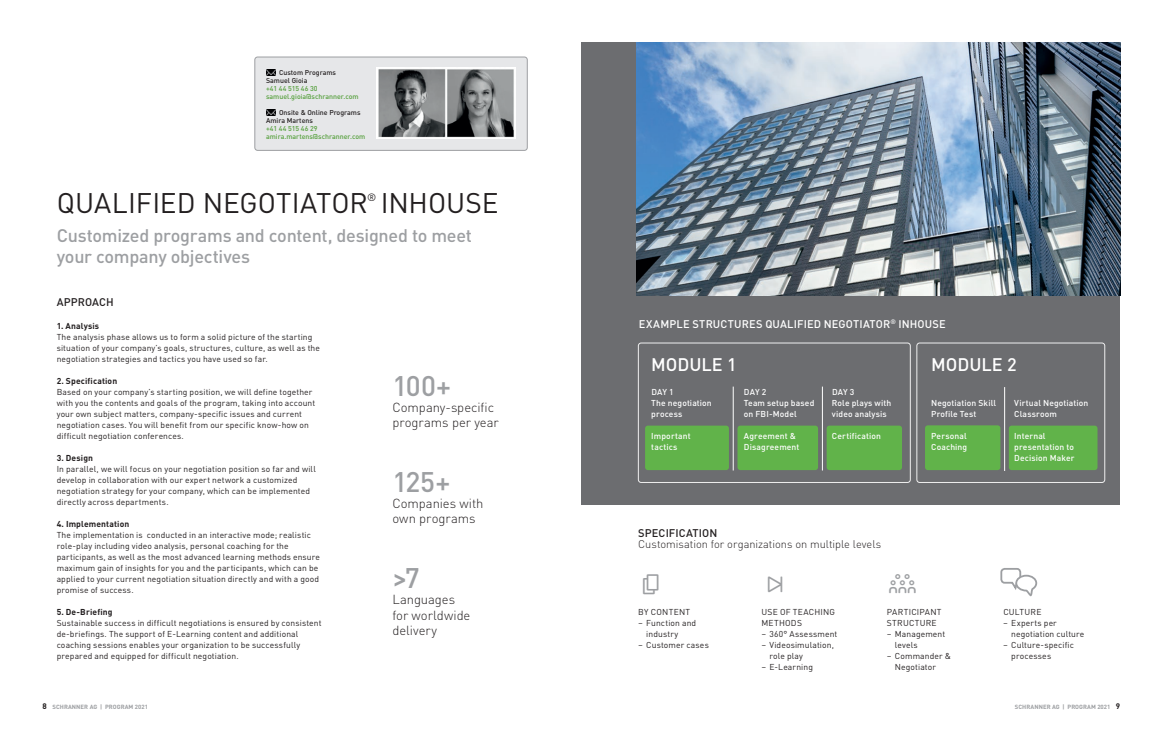
<style>
.page{position:relative;width:1163px;height:738px;background:#fff}
.page>*{position:absolute;margin:0;border:0;box-sizing:border-box;transform-origin:0 0}
.t1{font:28px "DINOT";color:#231f20}
.t2{font:500 28px "DINOT";letter-spacing:-.03em;color:#9d9fa2}
.t3{font:24px "Netto Icons OT";color:#9d9fa2}
.t4{font:500 18px/21.6px "DINOT";letter-spacing:-.015em;color:#9d9fa2}
.t5{font:500 18px "DINOT";color:#fff}
.t6{font:300 13px/15.6px "DINOT";letter-spacing:-.005em;color:#231f20}
.t7{font:300 11px "DINOT";color:#231f20}
.t8{font:500 11px "DINOT";letter-spacing:.015em;color:#fff}
.t9{font:500 11px "DINOT";letter-spacing:.01em;color:#231f20}
.t10{font:10.5px "DINOT";color:#231f20}
.t11{font:8.5px/11px "DINOT";letter-spacing:.015em;color:#231f20}
.t12{font:500 8.5px/11px "DINOT";letter-spacing:.015em;color:#fff}
.t13{font:700 8.5px "DINOT";letter-spacing:.015em;color:#231f20}
.t14{font:8.5px "DINOT";letter-spacing:.035em;color:#231f20}
.t15{font:500 7px/8px "DINOT";color:#56a03d}
.t16{font:500 7px/8px "DINOT";color:#231f20}
.t17{font:700 6px "DINOT";letter-spacing:.01em;color:#9d9fa2}
.s1{font-size:8px;color:#231f20}
</style>
<div class="page">
<div style="left:581px;top:43px;width:539px;height:461px;background:#6c6d70"></div>
<div style="left:916px;top:342px;width:189px;height:140px;border:1px solid #fff;border-radius:3px"></div>
<div style="left:637px;top:342px;width:273px;height:140px;border:1px solid #fff;border-radius:3px"></div>
<div style="left:645px;top:425px;width:83px;height:44px;background:#61b34a;border-radius:3px"></div>
<div style="left:826px;top:425px;width:75px;height:44px;background:#61b34a;border-radius:3px"></div>
<div style="left:924px;top:425px;width:76px;height:44px;background:#61b34a;border-radius:3px"></div>
<div style="left:1008px;top:425px;width:89px;height:44px;background:#61b34a;border-radius:3px"></div>
<div style="left:737px;top:425px;width:81px;height:44px;background:#61b34a;border-radius:3px"></div>
<hr style="left:821px;top:386px;width:1px;height:84px;background:#fff">
<hr style="left:732px;top:386px;width:1px;height:84px;background:#fff">
<hr style="left:1004px;top:387px;width:1px;height:83px;background:#fff">
<img style="left:636px;top:43px;width:484px;height:252px">
<div style="left:1000px;top:567px;width:21px;height:16px;border:2px solid #9d9fa2;border-radius:3px"></div>
<svg style="left:1014px;top:573px;width:23px;height:22px"></svg>
<div style="left:255px;top:57px;width:272px;height:93px;background:#e6e7e9;border-radius:3px"></div>
<div style="left:254px;top:57px;width:273px;height:93px;border:1px solid #9d9fa2;border-radius:3px"></div>
<svg style="left:266px;top:69px;width:9px;height:6px"></svg>
<svg style="left:266px;top:110px;width:9px;height:5px"></svg>
<img style="left:376px;top:68px;width:139px;height:71px">
<p class="t16" style="left:266px;top:68px;width:71px;text-indent:13px">Custom Programs<br>Samuel Gioia</p>
<p class="t15" style="left:266px;top:84px;width:94px">+41 44 515 46 30 samuel.gioia@schranner.com</p>
<p class="t16" style="left:266px;top:108px;width:96px;text-indent:13px">Onsite &amp; Online Programs<br>Amira Martens</p>
<p class="t15" style="left:266px;top:124px;width:101px">+41 44 515 46 29 amira.martens@schranner.com</p>
<h1 class="t1" style="left:57px;top:181px;width:312px">QUALIFIED NEGOTIATOR</h1>
<p class="t10" style="left:367px;top:189px;width:11px">®</p>
<h1 class="t1" style="left:380px;top:181px;width:119px">INHOUSE</h1>
<h3 class="t4" style="left:57px;top:223px;width:417px">Customized programs and content, designed to meet your company objectives</h3>
<p class="t9" style="left:57px;top:293px;width:58px">APPROACH</p>
<p class="t13" style="left:57px;top:319px;width:44px">1. Analysis</p>
<p class="t11" style="left:57px;top:330px;width:265px">The analysis phase allows us to form a solid picture of the starting situation of your company’s goals, structures, culture, as well as the negotiation strategies and tactics you have used so far.</p>
<p class="t13" style="left:57px;top:374px;width:62px">2. Specification</p>
<p class="t11" style="left:57px;top:385px;width:260px">Based on your company’s starting position, we will define together with you the contents and goals of the program, taking into account your own subject matters, company-specific issues and current negotiation cases. You will benefit from our specific know-how on difficult negotiation conferences.</p>
<p class="t13" style="left:57px;top:451px;width:38px">3. Design</p>
<p class="t11" style="left:57px;top:462px;width:260px">In parallel, we will focus on your negotiation position so far and will develop in collaboration with our expert network a customized negotiation strategy for your company, which can be implemented directly across departments.</p>
<p class="t13" style="left:57px;top:517px;width:74px">4. Implementation</p>
<p class="t11" style="left:57px;top:528px;width:265px">The implementation is conducted in an interactive mode; realistic role-play including video analysis, personal coaching for the participants, as well as the most advanced learning methods ensure maximum gain of insights for you and the participants, which can be applied to your current negotiation situation directly and with a good promise of success.</p>
<p class="t13" style="left:57px;top:605px;width:57px">5. De-Briefing</p>
<p class="t11" style="left:57px;top:616px;width:266px">Sustainable success in difficult negotiations is ensured by consistent de-briefings. The support of E-Learning content and additional coaching sessions enables your organization to be successfully prepared and equipped for difficult negotiation.</p>
<h1 class="t2" style="left:392px;top:364px;width:60px">100+</h1>
<h3 class="t6" style="left:392px;top:398px;width:108px">Company-specific programs per year</h3>
<h1 class="t2" style="left:392px;top:460px;width:59px">125+</h1>
<h3 class="t6" style="left:392px;top:494px;width:93px">Companies with own programs</h3>
<h1 class="t2" style="left:392px;top:556px;width:29px">&gt;7</h1>
<h3 class="t6" style="left:392px;top:590px;width:80px">Languages for worldwide delivery</h3>
<p class="t8" style="left:638px;top:315px;width:308px">EXAMPLE STRUCTURES QUALIFIED NEGOTIATOR<sup>®</sup> INHOUSE</p>
<h3 class="t5" style="left:651px;top:350px;width:87px">MODULE 1</h3>
<h3 class="t5" style="left:931px;top:350px;width:87px">MODULE 2</h3>
<p class="t12" style="left:651px;top:385px;width:62px">DAY 1<br>The negotiation process</p>
<p class="t12" style="left:651px;top:429px;width:41px">Important tactics</p>
<p class="t12" style="left:743px;top:385px;width:72px">DAY 2<br>Team setup based on FBI-Model</p>
<p class="t12" style="left:743px;top:429px;width:57px">Agreement &amp;<br>Disagreement</p>
<p class="t12" style="left:831px;top:385px;width:61px">DAY 3<br>Role plays with video analysis</p>
<p class="t12" style="left:831px;top:429px;width:50px">Certification</p>
<p class="t12" style="left:931px;top:396px;width:66px">Negotiation Skill<br>Profile Test</p>
<p class="t12" style="left:931px;top:429px;width:38px">Personal<br>Coaching</p>
<p class="t12" style="left:1014px;top:396px;width:76px">Virtual Negotiation<br>Classroom</p>
<p class="t12" style="left:1014px;top:429px;width:62px">Internal presentation to<br>Decision Maker</p>
<p class="t9" style="left:638px;top:524px;width:81px">SPECIFICATION</p>
<p class="t7" style="left:638px;top:535px;width:244px">Customisation for organizations on multiple levels</p>
<h2 class="t3" style="left:635px;top:569px;width:33px">£</h2>
<h2 class="t3" style="left:759px;top:569px;width:33px">3</h2>
<h2 class="t3" style="left:886px;top:569px;width:33px">ï</h2>
<p class="t14" style="left:638px;top:605px;width:53px">BY CONTENT</p>
<p class="t11" style="left:646px;top:616px;width:51px;text-indent:-8px">– Function and industry</p>
<p class="t11" style="left:638px;top:638px;width:72px">– Customer cases</p>
<p class="t11" style="left:761px;top:605px;width:75px">USE OF TEACHING<br>METHODS</p>
<p class="t11" style="left:761px;top:627px;width:77px">– 360° Assessment</p>
<p class="t11" style="left:769px;top:638px;width:66px;text-indent:-8px">– Videosimulation, role play</p>
<p class="t11" style="left:761px;top:660px;width:53px">– E-Learning</p>
<p class="t11" style="left:886px;top:605px;width:56px">PARTICIPANT<br>STRUCTURE</p>
<p class="t11" style="left:894px;top:627px;width:52px;text-indent:-8px">– Management levels</p>
<p class="t11" style="left:894px;top:649px;width:57px;text-indent:-8px">– Commander &amp;<br>Negotiator</p>
<p class="t11" style="left:1003px;top:605px;width:40px">CULTURE</p>
<p class="t11" style="left:1011px;top:616px;width:75px;text-indent:-8px">– Experts per negotiation culture</p>
<p class="t11" style="left:1011px;top:638px;width:64px;text-indent:-8px">– Culture-specific processes</p>
<p class="t17" style="left:43px;top:701px;width:107px"><span class="s1">8</span> SCHRANNER AG | PROGRAM 2021</p>
<p class="t17" style="left:1014px;top:701px;width:107px">SCHRANNER AG | PROGRAM 2021 <span class="s1">9</span></p>
</div>
